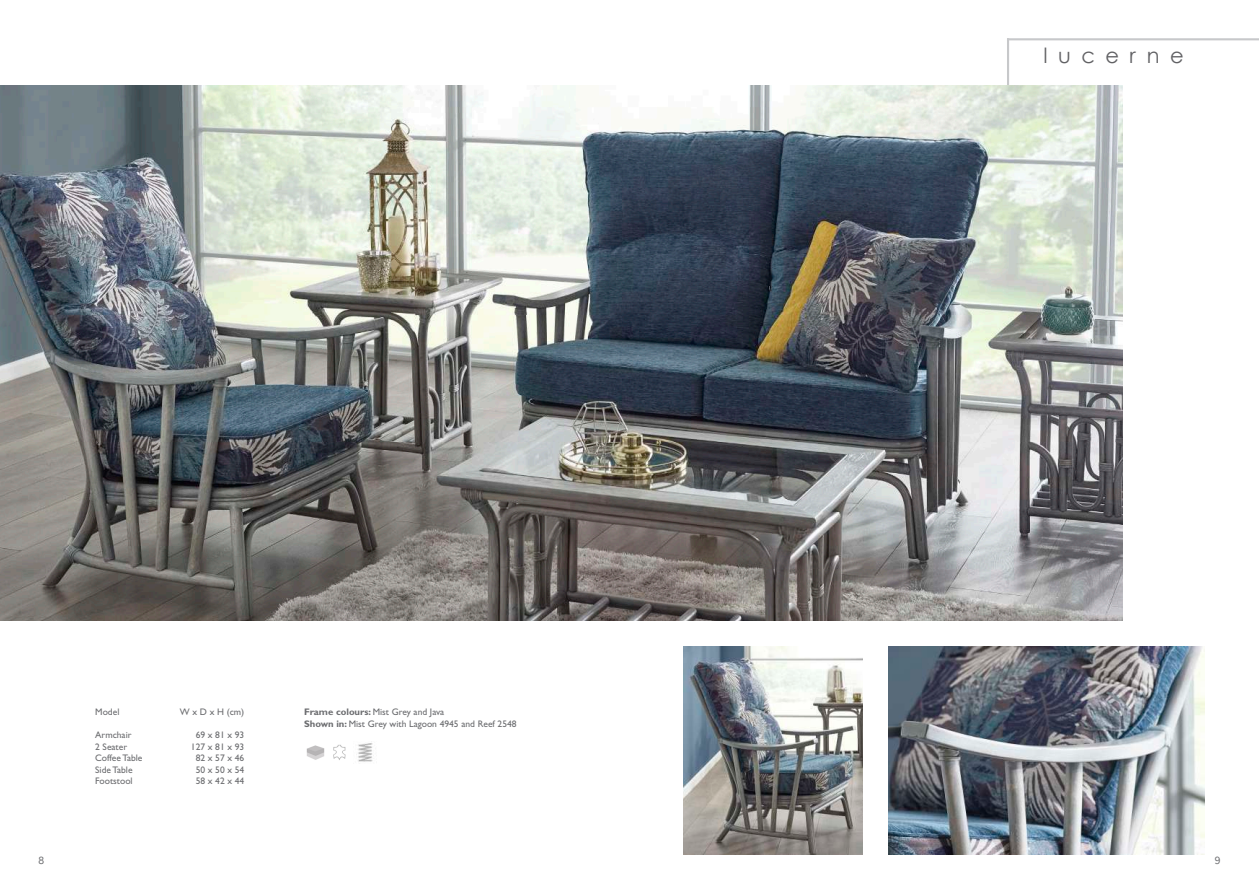
<style>
.page{position:relative;width:1259px;height:893px;background:#fff}
.page>*{position:absolute;margin:0;border:0;box-sizing:border-box;transform-origin:0 0}
.t1{font:21px "Century Gothic";letter-spacing:.5em;color:#616164}
.t2{font:9.45px/11.4px "Gill Sans Std";color:#6c6d70}
.t3{font:9.45px "Thonburi";color:#6c6d70}
.s1{font-weight:700}
</style>
<div class="page">
<hr style="left:1007px;top:38px;width:252px;height:2px;background:#c7c8ca">
<hr style="left:1007px;top:38px;width:2px;height:56px;background:#c7c8ca">
<img style="left:649px;top:85px;width:473px;height:536px">
<img style="left:683px;top:646px;width:179px;height:209px">
<img style="left:888px;top:646px;width:317px;height:209px">
<img style="left:0;top:85px;width:649px;height:536px">
<img style="left:306px;top:745px;width:19px;height:15px">
<img style="left:333px;top:744px;width:13px;height:16px">
<img style="left:358px;top:743px;width:15px;height:19px">
<p class="t3" style="left:38px;top:855px;width:8px">8</p>
<p class="t2" style="left:95px;top:707px;width:26px">Model</p>
<p class="t2" style="left:95px;top:729px;width:49px">Armchair<br>2 Seater<br>Coffee Table<br>Side Table<br>Footstool</p>
<p class="t2" style="left:180px;top:707px;width:66px">W x D x H (cm)</p>
<p class="t2" style="left:191px;top:729px;width:55px;text-align:center">69 x 81 x 93<br>127 x 81 x 93<br>82 x 57 x 46<br>50 x 50 x 54<br>58 x 42 x 44</p>
<p class="t2" style="left:304px;top:707px;width:214px"><span class="s1">Frame colours:</span> Mist Grey and Java<br><span class="s1">Shown in:</span> Mist Grey with Lagoon 4945 and Reef 2548</p>
<h1 class="t1" style="left:1043px;top:43px;width:142px">lucerne</h1>
<p class="t3" style="left:1214px;top:855px;width:8px">9</p>
</div>
